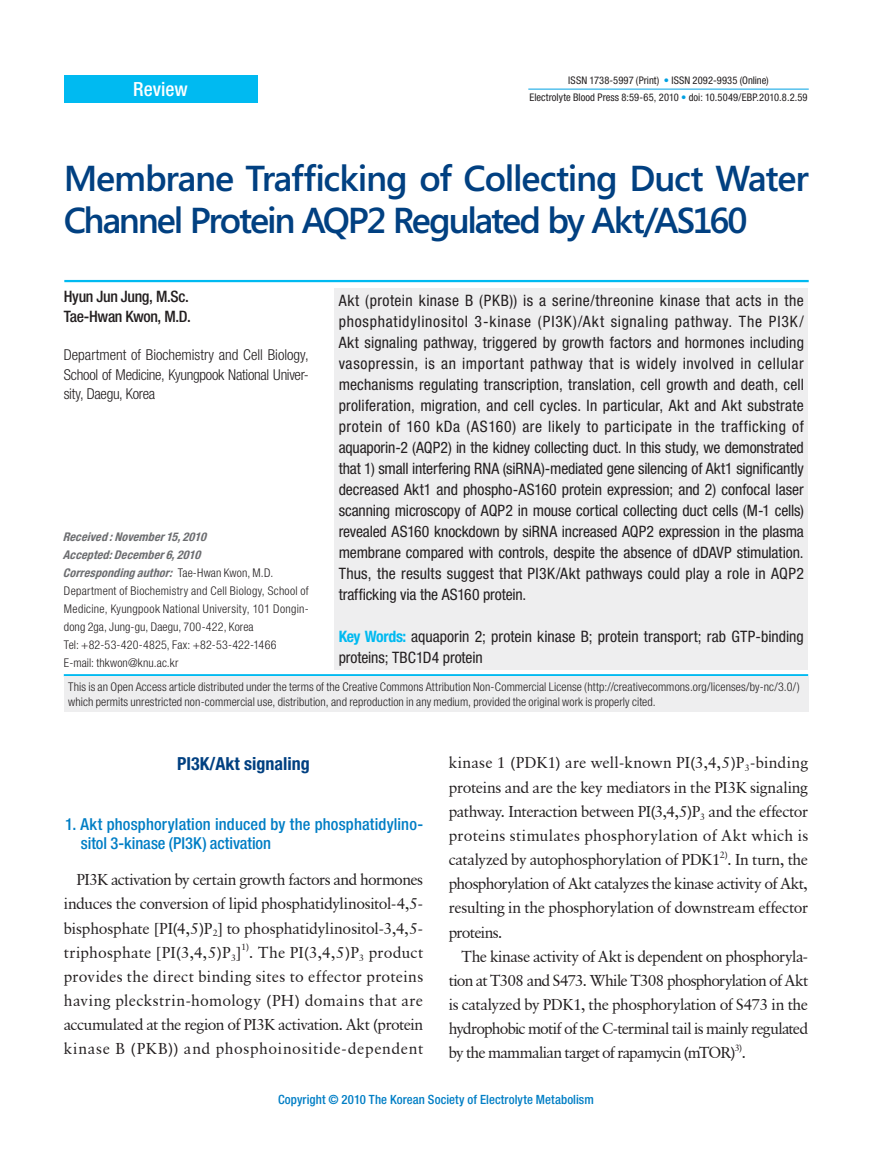
<style>
.page{position:relative;width:872px;height:1170px;background:#fff}
.page>*{position:absolute;margin:0;border:0;box-sizing:border-box;transform-origin:0 0}
.t1{font:600 36px/42px "Segoe Media Center";letter-spacing:-.04em;color:#014081}
.t2{font:500 condensed 19.5px "Helvetica Neue";color:#fff}
.t3{font:700 condensed 18px "Helvetica Neue";color:#014081}
.t4{font:500 condensed 16.5px/19.5px "Helvetica Neue";letter-spacing:.01em;color:#007ec5}
.t5{font:condensed 15.75px/21px "Helvetica Neue";color:#231f20;text-align:justify}
.t6{font:15.75px/24.2px "Classical Garamond BT";letter-spacing:-.02em;color:#231f20;text-align:justify}
.t7{font:500 condensed 15.75px/19.5px "Helvetica Neue";letter-spacing:-.025em;color:#231f20}
.t8{font:300 condensed 15px/19.5px "Helvetica Neue";letter-spacing:-.02em;color:#231f20;text-align:justify}
.t9{font:500 condensed 12.75px "Helvetica Neue";letter-spacing:.01em;color:#007ec5}
.t10{font:300 condensed 12px/18px "Helvetica Neue";letter-spacing:.01em;color:#231f20}
.t11{font:condensed 10.5px "Helvetica Neue";letter-spacing:.01em;color:#231f20}
.t12{font:9.15px "Classical Garamond BT";color:#231f20}
.s1{color:#00a1e3}
.s2{font-weight:700;font-style:italic;color:#6c6d70}
.s3{font-weight:700;color:#00baf1}
</style>
<div class="page">
<div style="left:334px;top:288px;width:474px;height:381px;background:#eeeeef"></div>
<div style="left:64px;top:75px;width:193px;height:28px;background:#00baf1"></div>
<hr style="left:64px;top:280px;width:744px;height:2px;background:#00baf1">
<hr style="left:528px;top:89px;width:280px;height:1px;background:#00a1e3">
<hr style="left:64px;top:674px;width:744px;height:2px;background:#00baf1">
<div style="left:64px;top:676px;width:744px;height:35px;background:#eeeeef"></div>
<p class="t2" style="left:133px;top:78px;width:56px">Review</p>
<p class="t11" style="left:568px;top:74px;width:202px">ISSN 1738-5997 (Print) <span class="s1">•</span> ISSN 2092-9935 (Online)</p>
<p class="t11" style="left:529px;top:91px;width:280px">Electrolyte Blood Press 8:59-65, 2010 <span class="s1">•</span> doi: 10.5049/EBP.2010.8.2.59</p>
<h1 class="t1" style="left:64px;top:158px;width:746px">Membrane Trafficking of Collecting Duct Water<br>Channel Protein AQP2 Regulated by Akt/AS160</h1>
<p class="t7" style="left:64px;top:286px;width:128px">Hyun Jun Jung, M.Sc.<br>Tae-Hwan Kwon, M.D.</p>
<p class="t8" style="left:64px;top:345px;width:246px">Department of Biochemistry and Cell Biology, School of Medicine, Kyungpook National Univer&shy;sity, Daegu, Korea</p>
<p class="t10" style="left:63px;top:527px;width:248px"><span class="s2">Received:November15,2010<br>Accepted:December6,2010<br>Correspondingauthor:</span> T a e - H w a n K w o n , M . D .<br>Department of Biochemistry and Cell Biology, School of Medicine, Kyungpook National University, 101 Dongin&shy;dong 2ga, Jung-gu, Daegu, 700-422, Korea<br>Tel: +82-53-420-4825, Fax: +82-53-422-1466<br>E-mail: thkwon@knu.ac.kr</p>
<p class="t5" style="left:339px;top:290px;width:467px">Akt (protein kinase B (PKB)) is a serine/threonine kinase that acts in the phosphatidylinositol 3-kinase (PI3K)/Akt signaling pathway. The PI3K/ Akt signaling pathway, triggered by growth factors and hormones including vasopressin, is an important pathway that is widely involved in cellular mechanisms regulating transcription, translation, cell growth and death, cell proliferation, migration, and cell cycles. In particular, Akt and Akt substrate protein of 160 kDa (AS160) are likely to participate in the trafficking of aquaporin-2 (AQP2) in the kidney collecting duct. In this study, we demonstrated that 1) small interfering RNA (siRNA)-mediated gene silencing of Akt1 significantly decreased Akt1 and phospho-AS160 protein expression; and 2) confocal laser scanning microscopy of AQP2 in mouse cortical collecting duct cells (M-1 cells) revealed AS160 knockdown by siRNA increased AQP2 expression in the plasma membrane compared with controls, despite the absence of dDAVP stimulation.<br>Thus, the results suggest that PI3K/Akt pathways could play a role in AQP2 trafficking via the AS160 protein.</p>
<p class="t5" style="left:339px;top:625px;width:467px"><span class="s3">Key Words:</span> aquaporin 2; protein kinase B; protein transport; rab GTP-binding proteins; TBC1D4 protein</p>
<p class="t10" style="left:68px;top:679px;width:733px;line-height:15px">This is an Open Access article distributed under the terms of the Creative Commons Attribution Non-Commercial License (http://creativecommons.org/licenses/by-nc/3.0/) which permits unrestricted non-commercial use, distribution, and reproduction in any medium, provided the original work is properly cited.</p>
<p class="t3" style="left:177px;top:753px;width:134px">PI3K/Akt signaling</p>
<p class="t4" style="left:81px;top:813px;width:342px;text-indent:-16px">1. Akt phosphorylation induced by the phosphatidylino&shy;sitol 3-kinase (PI3K) activation</p>
<p class="t6" style="left:64px;top:867px;width:361px;text-indent:13px">PI3K activation by certain growth factors and hormones induces the conversion of lipid phosphatidylinositol-4,5- bisphosphate [PI(4,5)P<sub>2</sub>] to phosphatidylinositol-3,4,5- triphosphate [PI(3,4,5)P<sub>3</sub>]</p>
<p class="t12" style="left:241px;top:941px;width:10px">1)</p>
<p class="t6" style="left:64px;top:939px;width:361px;text-indent:185px">. The PI(3,4,5)P<sub>3</sub> product provides the direct binding sites to effector proteins having pleckstrin-homology (PH) domains that are accumulated at the region of PI3K activation. Akt (protein kinase B (PKB)) and phosphoinositide-dependent</p>
<p class="t6" style="left:449px;top:750px;width:361px">kinase 1 (PDK1) are well-known PI(3,4,5)P<sub>3</sub>-binding proteins and are the key mediators in the PI3K signaling pathway. Interaction between PI(3,4,5)P<sub>3</sub> and the effector proteins stimulates phosphorylation of Akt which is catalyzed by autophosphorylation of PDK1</p>
<p class="t12" style="left:720px;top:848px;width:9px">2)</p>
<p class="t6" style="left:449px;top:847px;width:361px;text-indent:279px">. In turn, the phosphorylation of Akt catalyzes the kinase activity of Akt, resulting in the phosphorylation of downstream effector proteins.</p>
<p class="t6" style="left:449px;top:943px;width:361px;text-indent:13px">The kinase activity of Akt is dependent on phosphoryla&shy;tion at T308 and S473. While T308 phosphorylation of Akt is catalyzed by PDK1, the phosphorylation of S473 in the hydrophobic motif of the C-terminal tail is mainly regulated by the mammalian target of rapamycin (mTOR) .</p>
<p class="t12" style="left:735px;top:1041px;width:9px">3)</p>
<p class="t9" style="left:278px;top:1091px;width:317px">Copyright © 2010 The Korean Society of Electrolyte Metabolism</p>
</div>
